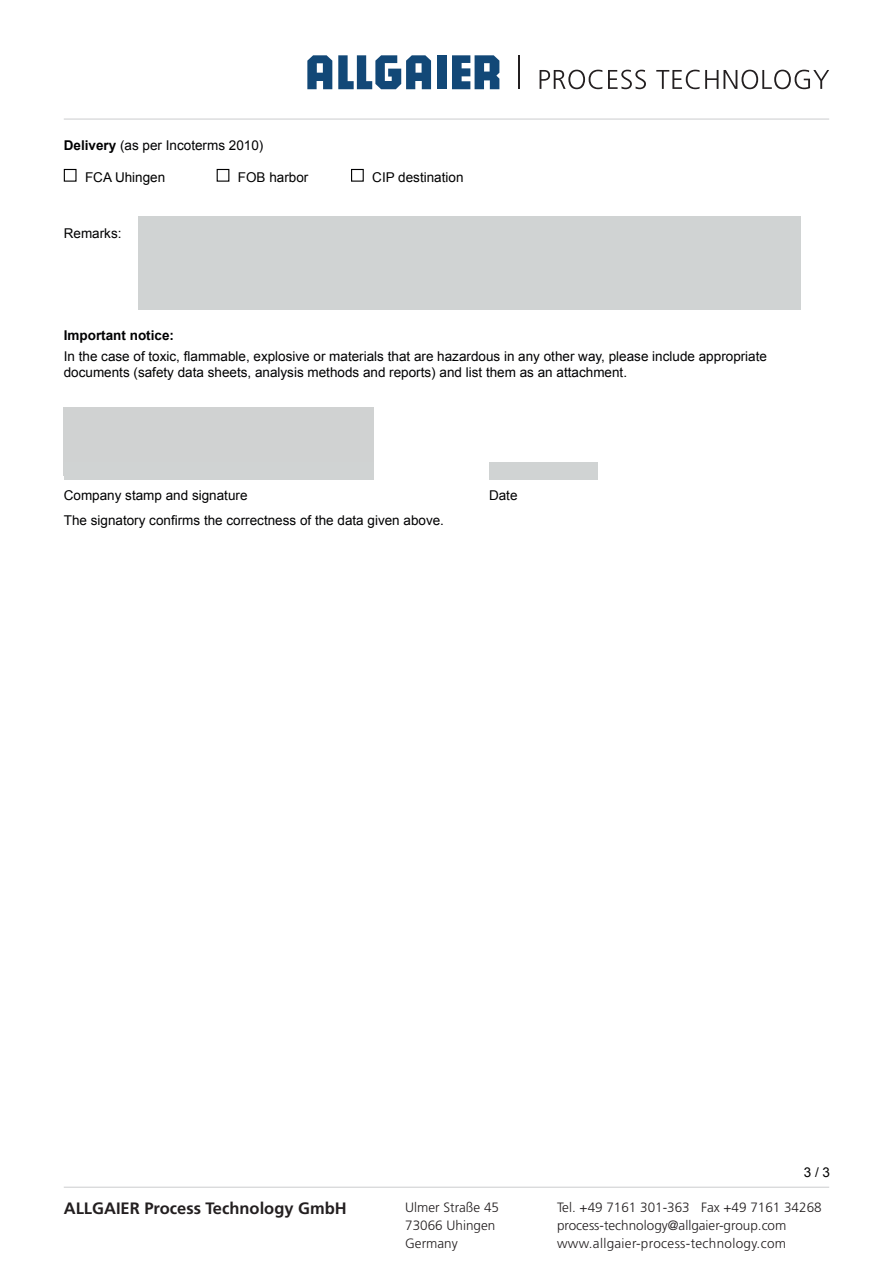
<style>
.page{position:relative;width:893px;height:1263px;background:#fff}
.page>*{position:absolute;margin:0;border:0;box-sizing:border-box;transform-origin:0 0}
.t1{font:700 16.5px "Frutiger";color:#231f20}
.t2{font:13.5px/16.2px "Arial";color:#000002}
.t3{font:300 13.5px/18px "Frutiger";color:#231f20}
.t4{font:13.5px "Arial";color:#000001}
.t5{font:700 13.5px "Arial";color:#000002}
.s1{font-weight:700}
</style>
<div class="page">
<hr style="left:64px;top:1187px;width:765px;height:1px;background:#d1d2d4">
<hr style="left:64px;top:118px;width:765px;height:2px;background:#d1d2d4">
<div style="left:437px;top:55px;width:10px;height:34px;background:#124877"></div>
<svg style="left:307px;top:55px;width:25px;height:34px"></svg>
<svg style="left:338px;top:55px;width:93px;height:34px"></svg>
<svg style="left:452px;top:55px;width:47px;height:34px"></svg>
<hr style="left:519px;top:55px;width:1px;height:34px;background:#231f20">
<svg style="left:540px;top:70px;width:289px;height:19px"></svg>
<div style="left:64px;top:407px;width:310px;height:68px;background:#d0d2d2"></div>
<div style="left:138px;top:217px;width:663px;height:93px;background:#d0d3d3"></div>
<div style="left:64px;top:169px;width:13px;height:13px;border:1px solid #000001"></div>
<div style="left:217px;top:169px;width:12px;height:13px;border:1px solid #000001"></div>
<div style="left:351px;top:169px;width:13px;height:13px;border:1px solid #000001"></div>
<div style="left:64px;top:463px;width:310px;height:17px;background:#d0d3d3"></div>
<div style="left:489px;top:463px;width:108px;height:17px;background:#d0d3d3"></div>
<p class="t2" style="left:64px;top:137px;width:201px"><span class="s1">Delivery</span> (as per Incoterms 2010)</p>
<p class="t4" style="left:85px;top:168px;width:82px">FCA Uhingen</p>
<p class="t4" style="left:238px;top:168px;width:72px">FOB harbor</p>
<p class="t4" style="left:372px;top:168px;width:93px">CIP destination</p>
<p class="t2" style="left:64px;top:225px;width:59px">Remarks:</p>
<p class="t5" style="left:64px;top:326px;width:112px">Important notice:</p>
<p class="t2" style="left:64px;top:348px;width:705px">In the case of toxic, flammable, explosive or materials that are hazardous in any other way, please include appropriate documents (safety data sheets, analysis methods and reports) and list them as an attachment.</p>
<p class="t2" style="left:64px;top:487px;width:185px">Company stamp and signature</p>
<p class="t2" style="left:489px;top:487px;width:30px">Date</p>
<p class="t2" style="left:64px;top:512px;width:382px">The signatory confirms the correctness of the data given above.</p>
<p class="t4" style="left:804px;top:1163px;width:28px">3 / 3</p>
<p class="t3" style="left:405px;top:1198px;width:95px">Ulmer Straße 45<br>73066 Uhingen<br>Germany</p>
<p class="t1" style="left:64px;top:1199px;width:284px">ALLGAIER Process Technology GmbH</p>
<p class="t3" style="left:557px;top:1198px;width:266px">Tel. +49 7161 301-363 Fax +49 7161 34268 process-technology@allgaier-group.com www.allgaier-process-technology.com</p>
</div>
